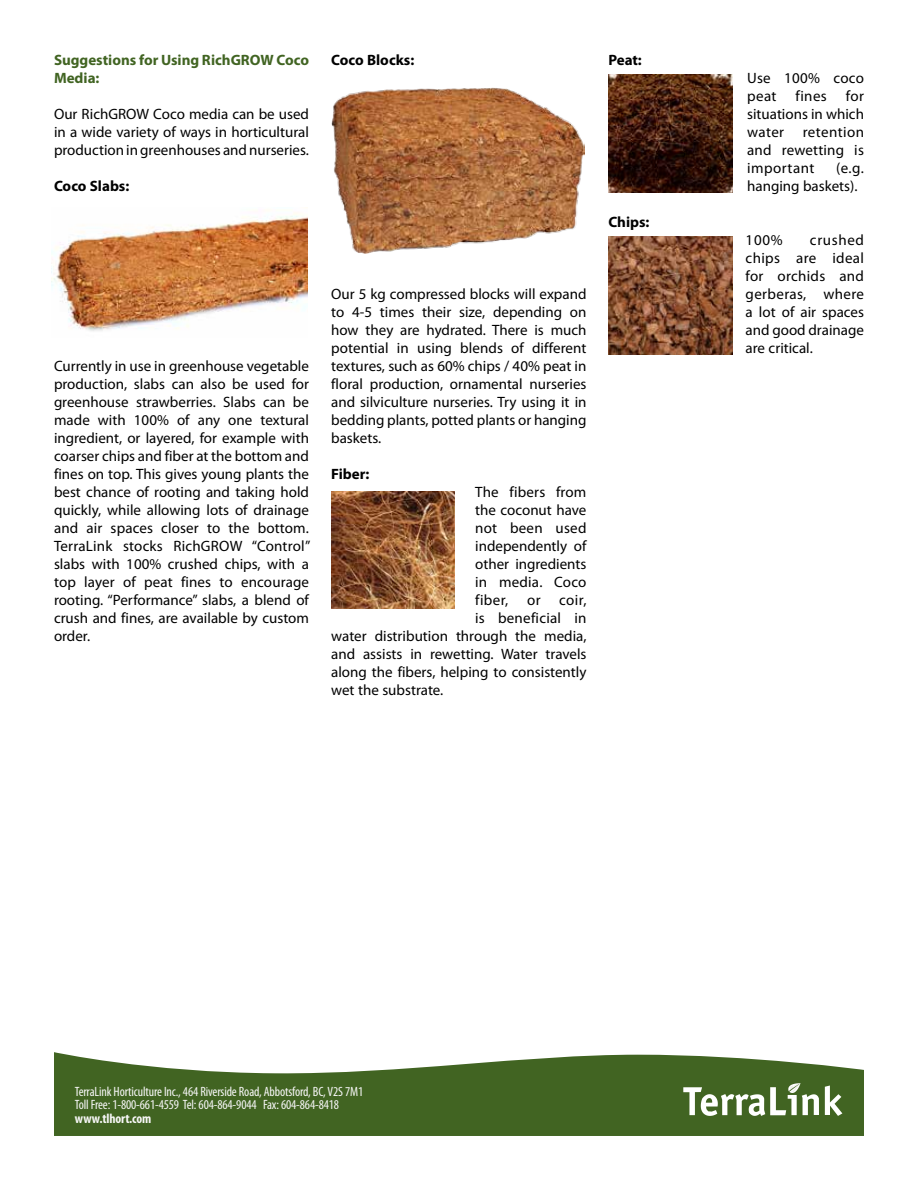
<style>
.page{position:relative;width:918px;height:1188px;background:#fff}
.page>*{position:absolute;margin:0;border:0;box-sizing:border-box;transform-origin:0 0}
.t1{font:15px/18px "Myriad Pro";color:#000;text-align:justify}
.t2{font:700 15px "Myriad Pro";color:#000}
.t3{font:700 15px/18px "Myriad Pro";color:#416422}
.t4{font:15px/18px "Myriad Pro";letter-spacing:.02em;color:#000}
.t5{font:15px "Myriad Pro";letter-spacing:.025em;color:#000}
.t6{font:condensed 13.5px/13.5px "Myriad Pro";letter-spacing:-.01em;color:#f7f7f7}
.t7{font:700 condensed 13.5px "Myriad Pro";letter-spacing:-.01em;color:#f7f7f7}
</style>
<div class="page">
<svg style="left:54px;top:1052px;width:810px;height:84px;background:#5d7b42"></svg>
<svg style="left:825px;top:1086px;width:17px;height:31px"></svg>
<svg style="left:683px;top:1083px;width:136px;height:34px"></svg>
<img style="left:331px;top:87px;width:253px;height:166px">
<img style="left:51px;top:212px;width:256px;height:119px">
<img style="left:331px;top:491px;width:124px;height:118px">
<img style="left:608px;top:75px;width:124px;height:117px">
<img style="left:608px;top:237px;width:124px;height:117px">
<p class="t3" style="left:54px;top:51px;width:257px">Suggestions for Using RichGROW Coco<br>Media:</p>
<p class="t1" style="left:54px;top:105px;width:257px">Our RichGROW Coco media can be used in a wide variety of ways in horticultural production in greenhouses and nurseries.</p>
<p class="t2" style="left:54px;top:176px;width:77px">Coco Slabs:</p>
<p class="t2" style="left:331px;top:50px;width:85px">Coco Blocks:</p>
<p class="t2" style="left:608px;top:50px;width:35px">Peat:</p>
<p class="t2" style="left:608px;top:212px;width:43px">Chips:</p>
<p class="t1" style="left:54px;top:357px;width:258px">Currently in use in greenhouse vegetable production, slabs can also be used for greenhouse strawberries. Slabs can be made with 100% of any one textural ingredient, or layered, for example with coarser chips and fiber at the bottom and fines on top. This gives young plants the best chance of rooting and taking hold quickly, while allowing lots of drainage and air spaces closer to the bottom.<br>TerraLink stocks RichGROW “Control” slabs with 100% crushed chips, with a top layer of peat fines to encourage rooting. “Performance” slabs, a blend of crush and fines, are available by custom order.</p>
<p class="t1" style="left:331px;top:285px;width:257px">Our 5 kg compressed blocks will expand to 4-5 times their size, depending on how they are hydrated. There is much potential in using blends of different textures, such as 60% chips / 40% peat in floral production, ornamental nurseries and silviculture nurseries. Try using it in bedding plants, potted plants or hanging baskets.</p>
<p class="t2" style="left:331px;top:464px;width:40px">Fiber:</p>
<p class="t1" style="left:475px;top:483px;width:113px">The fibers from</p>
<p class="t1" style="left:475px;top:501px;width:113px">the coconut have</p>
<p class="t1" style="left:475px;top:519px;width:113px">not been used</p>
<p class="t1" style="left:475px;top:537px;width:113px">independently of</p>
<p class="t1" style="left:475px;top:555px;width:113px">other ingredients</p>
<p class="t1" style="left:475px;top:573px;width:113px">in media. Coco</p>
<p class="t5" style="left:475px;top:591px;width:113px">fiber, or coir,</p>
<p class="t1" style="left:475px;top:609px;width:113px">is beneficial in</p>
<p class="t1" style="left:331px;top:627px;width:257px">water distribution through the media,</p>
<p class="t1" style="left:331px;top:645px;width:257px">and assists in rewetting. Water travels</p>
<p class="t1" style="left:331px;top:663px;width:257px">along the fibers, helping to consistently</p>
<p class="t1" style="left:331px;top:681px;width:114px">wet the substrate.</p>
<p class="t4" style="left:747px;top:69px;width:118px">Use 100% coco peat</p>
<p class="t1" style="left:747px;top:87px;width:118px;text-indent:99px">for situations in which water retention and rewetting is important</p>
<p class="t1" style="left:796px;top:87px;width:33px">fines</p>
<p class="t1" style="left:747px;top:159px;width:118px;text-indent:89px">(e.g. hanging baskets).</p>
<p class="t1" style="left:746px;top:231px;width:120px;text-indent:64px">crushed chips are ideal for orchids and gerberas, where a lot of air spaces and good drainage are critical.</p>
<p class="t1" style="left:746px;top:231px;width:38px">100%</p>
<p class="t6" style="left:75px;top:1085px;width:290px">TerraLink Horticulture Inc., 464 Riverside Road, Abbotsford, BC, V2S 7M1<br>Toll Free: 1-800-661-4559 Tel: 604-864-9044 Fax: 604-864-8418</p>
<p class="t7" style="left:75px;top:1110px;width:78px">www.tlhort.com</p>
</div>
